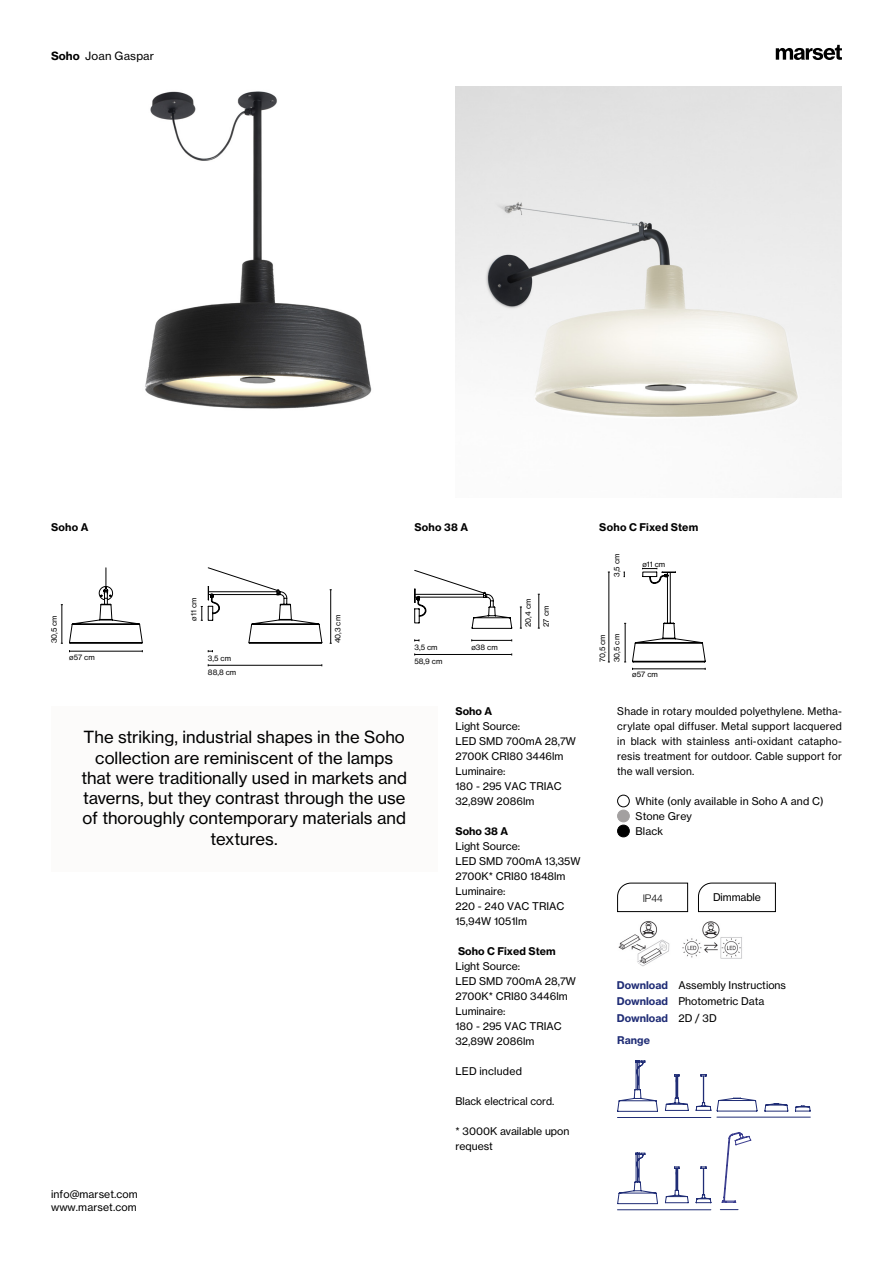
<style>
.page{position:relative;width:893px;height:1263px;background:#fff}
.page>*{position:absolute;margin:0;border:0;box-sizing:border-box;transform-origin:0 0}
.t1{font:16.5px/20.2px "N Haas Grotesk TX Pro 55 Rg";color:#000;text-align:center}
.t2{font:11.25px "N Haas Grotesk TX Pro 55 Rg";letter-spacing:.02em;color:#000}
.t3{font:10.5px/15px "N Haas Grotesk TX Pro 55 Rg";color:#000}
.t4{font:10.5px "N Haas Grotesk TX Pro 75 Bd";color:#000}
.t5{font:10.5px "N Haas Grotesk TX Pro 75 Bd";color:#202d76}
.t6{font:10.5px "N Haas Grotesk TX Pro 55 Rg";letter-spacing:.02em;color:#000}
.t7{font:300 10.5px "Helvetica Neue LT Std";color:#000}
.t8{font:7.5px/14.4px "N Haas Grotesk TX Pro 55 Rg";color:#000}
.s1{font-family:"N Haas Grotesk TX Pro 75 Bd"}
.s2{font-family:"N Haas Grotesk TX Pro 75 Bd";color:#202d76}
.s3{font-family:"N Haas Grotesk TX Pro 55 Rg";color:#000}
</style>
<div class="page">
<svg style="left:617px;top:882px;width:71px;height:30px"></svg>
<div style="left:51px;top:707px;width:386px;height:165px;background:#fcfbfa"></div>
<div style="left:617px;top:795px;width:13px;height:12px;border:1px solid #000;border-radius:50%"></div>
<div style="left:618px;top:810px;width:11px;height:12px;background:#a3a0a0;border-radius:50%"></div>
<div style="left:617px;top:810px;width:13px;height:12px;border:1px solid #a3a0a0;border-radius:50%"></div>
<div style="left:618px;top:825px;width:11px;height:12px;background:#000;border-radius:50%"></div>
<div style="left:617px;top:825px;width:13px;height:12px;border:1px solid #000;border-radius:50%"></div>
<svg style="left:776px;top:45px;width:66px;height:15px"></svg>
<img style="left:145px;top:91px;width:227px;height:318px">
<svg style="left:698px;top:882px;width:78px;height:30px"></svg>
<svg style="left:617px;top:1060px;width:41px;height:52px"></svg>
<svg style="left:665px;top:1074px;width:24px;height:37px"></svg>
<hr style="left:617px;top:1117px;width:94px;height:1px;background:#202d76">
<svg style="left:696px;top:1074px;width:15px;height:37px"></svg>
<svg style="left:764px;top:1103px;width:24px;height:8px"></svg>
<svg style="left:717px;top:1098px;width:40px;height:13px"></svg>
<hr style="left:717px;top:1117px;width:93px;height:1px;background:#202d76">
<svg style="left:795px;top:1106px;width:15px;height:5px"></svg>
<svg style="left:722px;top:1132px;width:29px;height:71px"></svg>
<svg style="left:720px;top:1209px;width:18px;height:1px"></svg>
<svg style="left:617px;top:1153px;width:41px;height:51px"></svg>
<svg style="left:665px;top:1166px;width:24px;height:37px"></svg>
<hr style="left:617px;top:1209px;width:94px;height:1px;background:#202d76">
<svg style="left:696px;top:1166px;width:15px;height:37px"></svg>
<img style="left:455px;top:86px;width:387px;height:373px">
<svg style="left:69px;top:568px;width:74px;height:76px"></svg>
<hr style="left:69px;top:651px;width:73px;height:1px;background:#000">
<hr style="left:62px;top:605px;width:1px;height:38px;background:#000">
<hr style="left:208px;top:665px;width:114px;height:1px;background:#000">
<hr style="left:330px;top:590px;width:1px;height:53px;background:#000">
<hr style="left:609px;top:572px;width:1px;height:90px;background:#000">
<svg style="left:624px;top:568px;width:82px;height:102px"></svg>
<svg style="left:201px;top:567px;width:121px;height:77px"></svg>
<svg style="left:414px;top:570px;width:98px;height:59px"></svg>
<hr style="left:415px;top:654px;width:97px;height:1px;background:#000">
<svg style="left:414px;top:639px;width:6px;height:2px"></svg>
<hr style="left:472px;top:640px;width:40px;height:1px;background:#000">
<svg style="left:520px;top:607px;width:2px;height:22px"></svg>
<hr style="left:539px;top:594px;width:1px;height:34px;background:#000">
<img style="left:682px;top:921px;width:60px;height:38px">
<img style="left:618px;top:921px;width:52px;height:45px">
<svg style="left:625px;top:959px;width:18px;height:8px"></svg>
<p class="t2" style="left:51px;top:49px;width:105px"><span class="s1">Soho</span> Joan Gaspar</p>
<p class="t4" style="left:51px;top:520px;width:39px">Soho A</p>
<p class="t4" style="left:414px;top:520px;width:55px">Soho 38 A</p>
<p class="t4" style="left:599px;top:520px;width:101px">Soho C Fixed Stem</p>
<p class="t8" style="left:187px;top:620px;width:24px;rotate:-90deg">ø11 cm</p>
<p class="t8" style="left:47px;top:643px;width:30px;rotate:-90deg">30,5 cm</p>
<p class="t8" style="left:330px;top:643px;width:30px;rotate:-90deg">40,3 cm</p>
<p class="t8" style="left:69px;top:650px;width:27px">ø57 cm</p>
<p class="t8" style="left:208px;top:651px;width:25px">3,5 cm</p>
<p class="t8" style="left:208px;top:665px;width:30px">88,8 cm</p>
<p class="t8" style="left:414px;top:640px;width:25px">3,5 cm</p>
<p class="t8" style="left:471px;top:640px;width:28px">ø38 cm</p>
<p class="t8" style="left:414px;top:654px;width:30px">58,9 cm</p>
<p class="t8" style="left:521px;top:627px;width:30px;rotate:-90deg">20,4 cm</p>
<p class="t8" style="left:539px;top:627px;width:23px;rotate:-90deg">27 cm</p>
<h1 class="t1" style="left:81px;top:727px;width:327px">The striking, industrial shapes in the Soho collection are reminiscent of the lamps that were traditionally used in markets and taverns, but they contrast through the use of thoroughly contemporary materials and textures.</h1>
<p class="t4" style="left:455px;top:704px;width:38px">Soho A</p>
<p class="t3" style="left:455px;top:718px;width:122px">Light Source:<br>LED SMD 700mA 28,7W<br>2700K CRI80 3446lm<br>Luminaire:<br>180 - 295 VAC TRIAC<br>32,89W 2086lm</p>
<p class="t4" style="left:455px;top:824px;width:54px">Soho 38 A</p>
<p class="t3" style="left:455px;top:839px;width:127px">Light Source:<br>LED SMD 700mA 13,35W<br>2700K* CRI80 1848lm<br>Luminaire:<br>220 - 240 VAC TRIAC<br>15,94W 1051lm</p>
<p class="t4" style="left:458px;top:944px;width:99px">Soho C Fixed Stem</p>
<p class="t3" style="left:455px;top:959px;width:122px">Light Source:<br>LED SMD 700mA 28,7W<br>2700K* CRI80 3446lm<br>Luminaire:<br>180 - 295 VAC TRIAC<br>32,89W 2086lm</p>
<p class="t6" style="left:455px;top:1065px;width:68px">LED included</p>
<p class="t3" style="left:455px;top:1093px;width:100px">Black electrical cord.</p>
<p class="t3" style="left:455px;top:1123px;width:115px">* 3000K available upon request</p>
<p class="t3" style="left:51px;top:1187px;width:88px;line-height:13.5px">info@marset.com www.marset.com</p>
<p class="t8" style="left:610px;top:577px;width:25px;rotate:-90deg">3,5 cm</p>
<p class="t8" style="left:642px;top:557px;width:24px">ø11 cm</p>
<p class="t8" style="left:595px;top:662px;width:30px;rotate:-90deg">70,5 cm<br>30,5 cm</p>
<p class="t8" style="left:632px;top:667px;width:27px">ø57 cm</p>
<p class="t3" style="left:617px;top:703px;width:226px;text-align:justify">Shade in rotary moulded polyethylene. Metha&shy;crylate opal diffuser. Metal support lacquered in black with stainless anti-oxidant catapho&shy;resis treatment for outdoor. Cable support for the wall version.</p>
<p class="t3" style="left:635px;top:793px;width:190px">White (only available in Soho A and C)<br>Stone Grey<br>Black</p>
<p class="t7" style="left:643px;top:891px;width:22px">IP44</p>
<p class="t3" style="left:713px;top:889px;width:49px">Dimmable</p>
<p class="t3" style="left:617px;top:976px;width:171px;line-height:16.5px"><span class="s2">Download</span> Assembly Instructions<br><span class="s2">Download</span> Photometric Data</p>
<p class="t5" style="left:617px;top:1011px;width:101px">Download <span class="s3">2D / 3D</span></p>
<p class="t5" style="left:617px;top:1033px;width:34px">Range</p>
</div>
